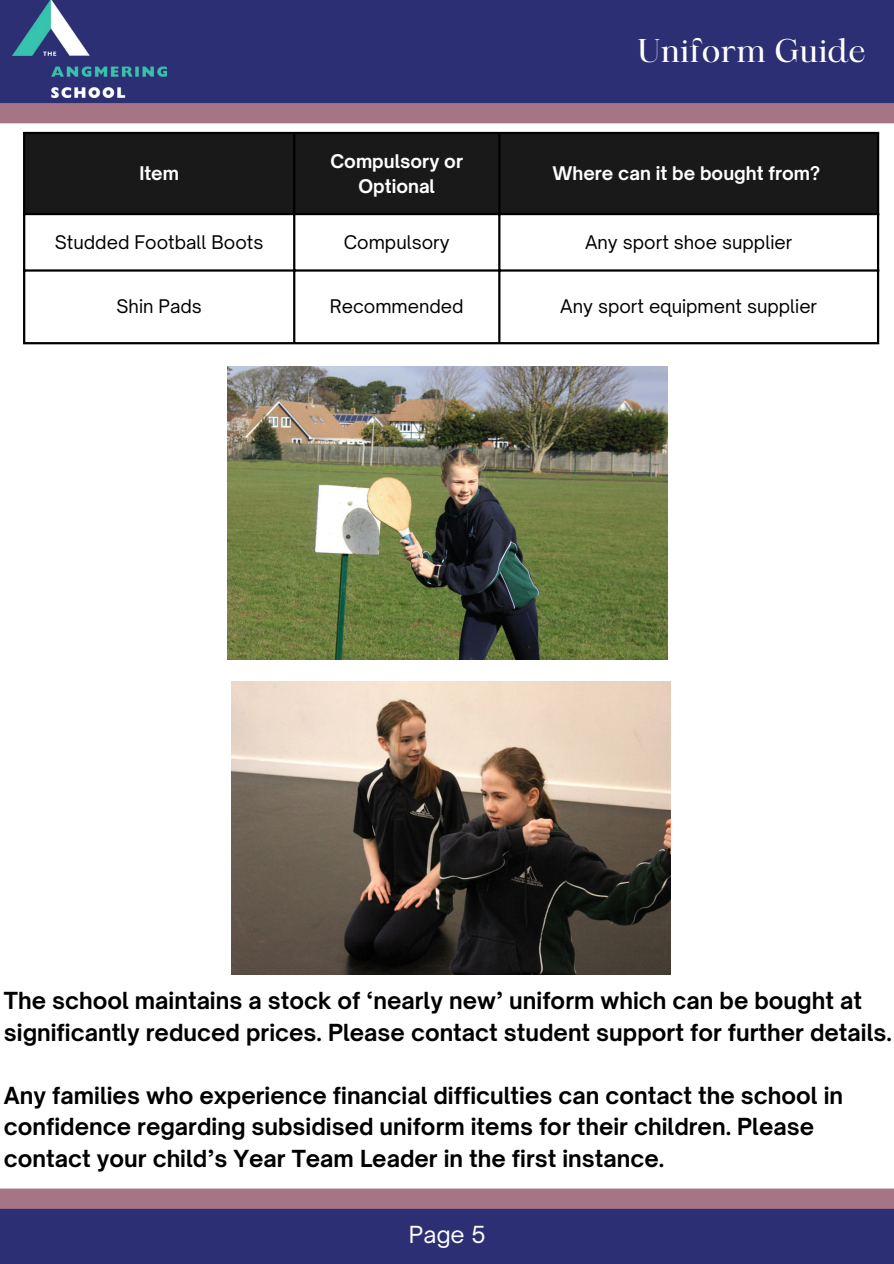
<style>
.page{position:relative;width:894px;height:1264px;background:#fff}
.page>*{position:absolute;margin:0;border:0;box-sizing:border-box;transform-origin:0 0}
.t1{font:31.5px "Maharlika";color:#fff}
.t2{font:700 22.5px/31.5px "Open Sauce One";color:#000}
.t3{font:22.5px "Open Sauce One";color:#fff}
.t4{font:18px "Open Sauce One";color:#000}
.t5{font:700 18px/24.8px "Open Sauce One";color:#fff;text-align:center}
</style>
<div class="page">
<div style="left:0;top:0;width:893px;height:113px;background:#2c2f73"></div>
<div style="left:0;top:103px;width:893px;height:20px;background:#a67585"></div>
<img style="left:13px;top:0;width:153px;height:98px">
<div style="left:0;top:1198px;width:893px;height:65px;background:#2c2f73"></div>
<div style="left:0;top:1188px;width:893px;height:20px;background:#a67585"></div>
<div style="left:25px;top:134px;width:851px;height:79px;background:#191919"></div>
<hr style="left:23px;top:134px;width:2px;height:208px;background:#000">
<hr style="left:293px;top:134px;width:2px;height:208px;background:#000">
<hr style="left:498px;top:134px;width:2px;height:208px;background:#000">
<hr style="left:876px;top:134px;width:2px;height:208px;background:#000">
<hr style="left:23px;top:132px;width:855px;height:2px;background:#000">
<hr style="left:23px;top:213px;width:855px;height:2px;background:#000">
<hr style="left:23px;top:269px;width:855px;height:3px;background:#000">
<hr style="left:23px;top:342px;width:855px;height:2px;background:#000">
<img style="left:228px;top:366px;width:438px;height:293px">
<img style="left:231px;top:681px;width:439px;height:293px">
<p class="t5" style="left:139px;top:161px;width:41px">Item</p>
<p class="t5" style="left:330px;top:149px;width:134px">Compulsory or<br>Optional</p>
<h2 class="t1" style="left:637px;top:38px;width:230px">Uniform Guide</h2>
<p class="t5" style="left:552px;top:161px;width:269px">Where can it be bought from?</p>
<p class="t4" style="left:55px;top:231px;width:210px">Studded Football Boots</p>
<p class="t4" style="left:344px;top:231px;width:107px">Compulsory</p>
<p class="t4" style="left:585px;top:231px;width:209px">Any sport shoe supplier</p>
<p class="t4" style="left:116px;top:295px;width:87px">Shin Pads</p>
<p class="t4" style="left:330px;top:295px;width:135px">Recommended</p>
<p class="t4" style="left:560px;top:295px;width:258px">Any sport equipment supplier</p>
<p class="t2" style="left:4px;top:984px;width:889px">The school maintains a stock of ‘nearly new’ uniform which can be bought at significantly reduced prices. Please contact student support for further details.</p>
<p class="t2" style="left:4px;top:1079px;width:840px">Any families who experience financial difficulties can contact the school in confidence regarding subsidised uniform items for their children. Please contact your child’s Year Team Leader in the first instance.</p>
<h2 class="t3" style="left:409px;top:1220px;width:78px">Page 5</h2>
</div>
